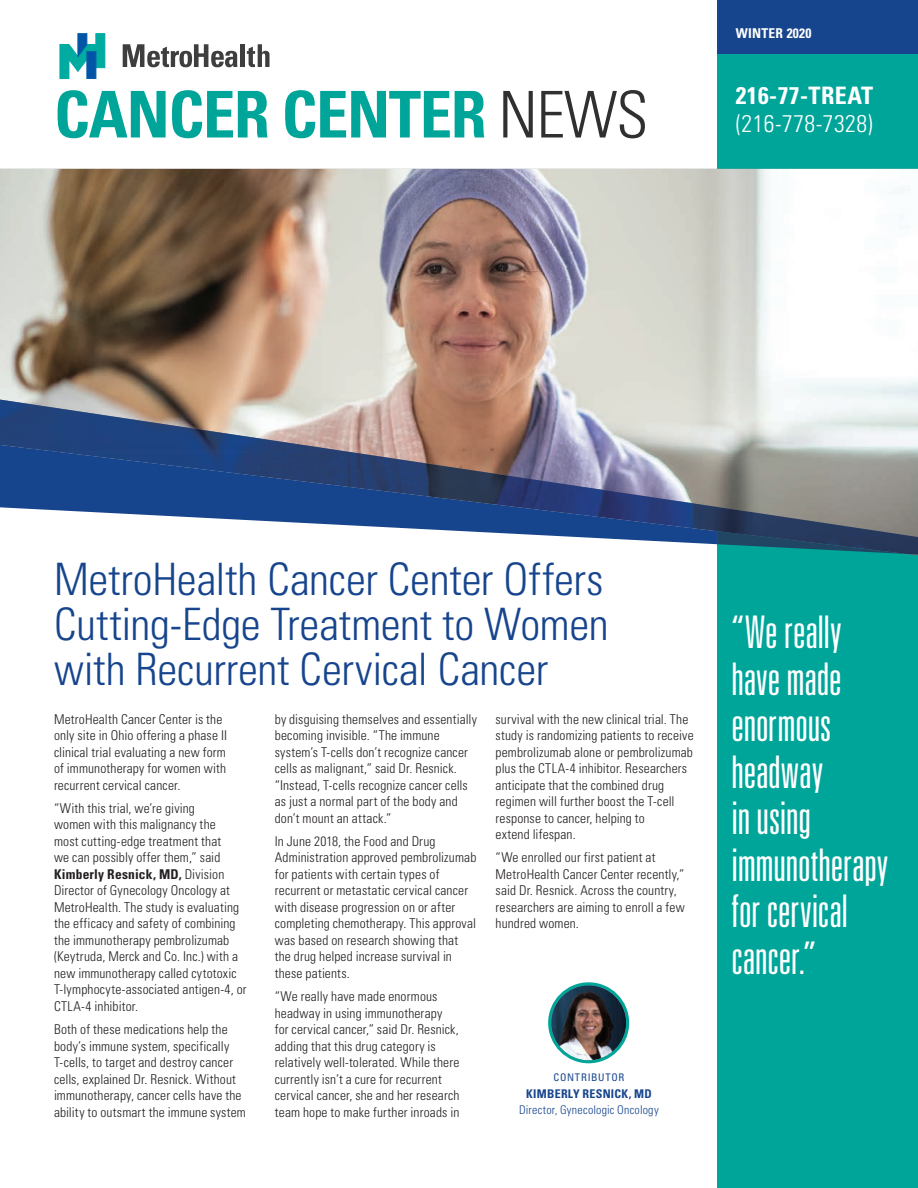
<style>
.page{position:relative;width:918px;height:1188px;background:#fff}
.page>*{position:absolute;margin:0;border:0;box-sizing:border-box;transform-origin:0 0}
.t1{font:700 condensed 64.5px "Univers";letter-spacing:-.02em;color:#00a59a}
.t2{font:300 ultra-condensed 45px/46.5px "Univers";letter-spacing:-.005em;color:#fff}
.t3{font:300 condensed 44.7px/45px "Univers";letter-spacing:-.005em;color:#17458d;text-align:justify}
.t4{font:300 condensed 24px "Univers";letter-spacing:.02em;color:#fff}
.t5{font:700 condensed 24px "Univers";letter-spacing:.02em;color:#fff}
.t6{font:300 condensed 13.5px/16.5px "Univers";letter-spacing:.01em;color:#231f20}
.t7{font:700 condensed 13.5px "Univers";letter-spacing:.02em;color:#fff}
.t8{font:300 condensed 12px "Univers";letter-spacing:.02em;color:#17458d}
.t9{font:700 condensed 12px "Univers";letter-spacing:.025em;color:#17458d}
.t10{font:condensed 10.5px "Univers";letter-spacing:.07em;color:#17458d}
.s1{font-weight:300;color:#312f30}
.s2{font-weight:700}
</style>
<div class="page">
<div style="left:717px;top:54px;width:201px;height:1134px;background:#00a59a"></div>
<img style="left:0;top:169px;width:918px;height:337px">
<svg style="left:60px;top:34px;width:45px;height:45px"></svg>
<div style="left:87px;top:52px;width:9px;height:27px;background:#0154a6"></div>
<svg style="left:123px;top:44px;width:114px;height:23px"></svg>
<hr style="left:241px;top:44px;width:4px;height:23px;background:#3e3e3f">
<svg style="left:247px;top:44px;width:23px;height:23px"></svg>
<div style="left:717px;top:0;width:201px;height:54px;background:#17458d"></div>
<svg style="left:0;top:445px;width:717px;height:99px;fill:#17458d"></svg>
<img style="left:0;top:400px;width:255px;height:51px">
<img style="left:255px;top:438px;width:102px;height:50px">
<img style="left:51px;top:451px;width:204px;height:25px">
<img style="left:357px;top:453px;width:255px;height:50px">
<img style="left:612px;top:491px;width:102px;height:40px">
<img style="left:482px;top:503px;width:130px;height:16px">
<img style="left:714px;top:506px;width:204px;height:49px">
<svg style="left:550px;top:984px;width:78px;height:78px"></svg>
<img style="left:551px;top:985px;width:75px;height:75px;border-radius:37px">
<div style="left:548px;top:982px;width:81px;height:81px;border:3px solid #00a59a;border-radius:50%"></div>
<h1 class="t1" style="left:54px;top:75px;width:596px">CANCER CENTER <span class="s1">NEWS</span></h1>
<p class="t7" style="left:736px;top:25px;width:77px">WINTER 2020</p>
<h3 class="t5" style="left:736px;top:80px;width:139px">216-77-TREAT</h3>
<h3 class="t4" style="left:736px;top:109px;width:139px">(216-778-7328)</h3>
<h3 class="t3" style="left:54px;top:557px;width:556px">MetroHealth Cancer Center Offers Cutting-Edge Treatment to Women with Recurrent Cervical Cancer</h3>
<p class="t6" style="left:54px;top:711px;width:175px">MetroHealth Cancer Center is the only site in Ohio offering a phase II clinical trial evaluating a new form of immunotherapy for women with recurrent cervical cancer.</p>
<p class="t6" style="left:54px;top:800px;width:194px">“With this trial, we’re giving<br>women with this malignancy the<br>most cutting-edge treatment that<br>we can possibly offer them,” said <span class="s2">Kimberly Resnick, MD,</span> Division Director of Gynecology Oncology at MetroHealth. The study is evaluating the efficacy and safety of combining the immunotherapy pembrolizumab (Keytruda, Merck and Co. Inc.) with a new immunotherapy called cytotoxic T-lymphocyte-associated antigen-4, or CTLA-4 inhibitor.</p>
<p class="t6" style="left:54px;top:1021px;width:193px">Both of these medications help the body’s immune system, specifically T-cells, to target and destroy cancer cells, explained Dr. Resnick. Without immunotherapy, cancer cells have the ability to outsmart the immune system</p>
<p class="t6" style="left:275px;top:711px;width:204px">by disguising themselves and essentially becoming invisible. “The immune system’s T-cells don’t recognize cancer cells as malignant,” said Dr. Resnick. “Instead, T-cells recognize cancer cells as just a normal part of the body and don’t mount an attack.”</p>
<p class="t6" style="left:275px;top:833px;width:203px">In June 2018, the Food and Drug Administration approved pembrolizumab for patients with certain types of recurrent or metastatic cervical cancer with disease progression on or after completing chemotherapy. This approval was based on research showing that the drug helped increase survival in these patients.</p>
<p class="t6" style="left:275px;top:988px;width:186px">“We really have made enormous headway in using immunotherapy<br>for cervical cancer,” said Dr. Resnick, adding that this drug category is relatively well-tolerated. While there currently isn’t a cure for recurrent cervical cancer, she and her research team hope to make further inroads in</p>
<p class="t6" style="left:496px;top:711px;width:200px">survival with the new clinical trial. The study is randomizing patients to receive pembrolizumab alone or pembrolizumab plus the CTLA-4 inhibitor. Researchers anticipate that the combined drug regimen will further boost the T-cell response to cancer, helping to<br>extend lifespan.</p>
<p class="t6" style="left:496px;top:849px;width:191px">“We enrolled our first patient at<br>MetroHealth Cancer Center recently,” said Dr. Resnick. Across the country, researchers are aiming to enroll a few hundred women.</p>
<p class="t10" style="left:553px;top:1071px;width:72px">CONTRIBUTOR</p>
<p class="t9" style="left:526px;top:1086px;width:127px">KIMBERLY RESNICK, MD</p>
<p class="t8" style="left:519px;top:1103px;width:141px">Director, Gynecologic Oncology</p>
<h2 class="t2" style="left:731px;top:608px;width:159px">“We really have made enormous headway<br>in using immunotherapy for cervical cancer.”</h2>
</div>
